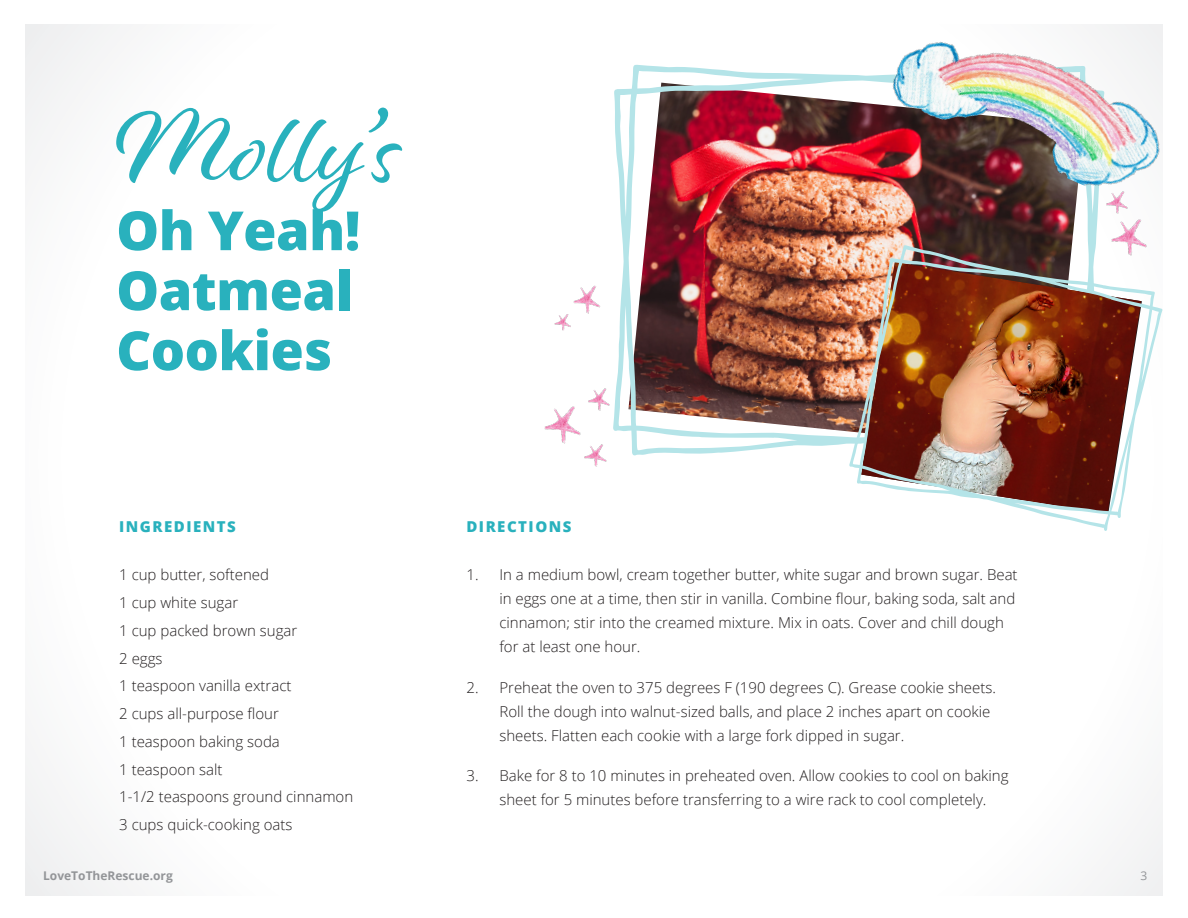
<style>
.page{position:relative;width:1188px;height:918px;background:#fff}
.page>*{position:absolute;margin:0;border:0;box-sizing:border-box;transform-origin:0 0}
.t1{font:108px "Alisha";color:#29b1bd}
.t2{font:800 54px/60px "Open Sans";letter-spacing:-.01em;color:#29b1bd}
.Recipe_Ingedients_list{font:300 15px/24px "Open Sans";color:#231f20}
.t3{font:800 15px "Open Sans";letter-spacing:.1em;color:#29b1bd}
.t4{font:700 12px "Open Sans";color:#939598}
.t5{font:12px "Open Sans";color:#939598}
</style>
<div class="page">
<img style="left:613px;top:65px;width:485px;height:391px">
<img style="left:573px;top:285px;width:27px;height:28px">
<img style="left:554px;top:314px;width:17px;height:16px">
<img style="left:544px;top:406px;width:37px;height:37px">
<img style="left:588px;top:388px;width:22px;height:23px">
<img style="left:584px;top:444px;width:23px;height:22px">
<img style="left:1111px;top:219px;width:35px;height:26px">
<img style="left:849px;top:245px;width:313px;height:286px">
<img style="left:882px;top:24px;width:281px;height:186px">
<p class="t1" style="left:116px;top:81px;width:287px">Molly’s</p>
<p class="t2" style="left:116px;top:198px;width:246px">Oh Yeah!</p>
<p class="t2" style="left:116px;top:258px;width:238px">Oatmeal<br>Cookies</p>
<p class="t3" style="left:119px;top:515px;width:118px">INGREDIENTS</p>
<p class="t3" style="left:466px;top:515px;width:107px">DIRECTIONS</p>
<p class="Recipe_Ingedients_list" style="left:499px;top:563px;width:520px;text-indent:-33px">1. In a medium bowl, cream together butter, white sugar and brown sugar. Beat in eggs one at a time, then stir in vanilla. Combine flour, baking soda, salt and cinnamon; stir into the creamed mixture. Mix in oats. Cover and chill dough for at least one hour.</p>
<p class="Recipe_Ingedients_list" style="left:499px;top:675px;width:498px;text-indent:-33px">2. Preheat the oven to 375 degrees F (190 degrees C). Grease cookie sheets.<br>Roll the dough into walnut-sized balls, and place 2 inches apart on cookie sheets. Flatten each cookie with a large fork dipped in sugar.</p>
<p class="Recipe_Ingedients_list" style="left:499px;top:763px;width:511px;text-indent:-33px">3. Bake for 8 to 10 minutes in preheated oven. Allow cookies to cool on baking sheet for 5 minutes before transferring to a wire rack to cool completely.</p>
<p class="Recipe_Ingedients_list" style="left:119px;top:563px;width:151px">1 cup butter, softened</p>
<p class="Recipe_Ingedients_list" style="left:119px;top:590px;width:120px">1 cup white sugar</p>
<p class="Recipe_Ingedients_list" style="left:119px;top:618px;width:180px">1 cup packed brown sugar</p>
<p class="Recipe_Ingedients_list" style="left:119px;top:646px;width:45px">2 eggs</p>
<p class="Recipe_Ingedients_list" style="left:119px;top:674px;width:174px">1 teaspoon vanilla extract</p>
<p class="Recipe_Ingedients_list" style="left:119px;top:701px;width:161px">2 cups all-purpose flour</p>
<p class="Recipe_Ingedients_list" style="left:119px;top:729px;width:162px">1 teaspoon baking soda</p>
<p class="Recipe_Ingedients_list" style="left:119px;top:757px;width:105px">1 teaspoon salt</p>
<p class="Recipe_Ingedients_list" style="left:119px;top:785px;width:236px">1-1/2 teaspoons ground cinnamon</p>
<p class="Recipe_Ingedients_list" style="left:119px;top:812px;width:175px">3 cups quick-cooking oats</p>
<p class="t4" style="left:43px;top:867px;width:131px">LoveToTheRescue.org</p>
<p class="t5" style="left:1141px;top:867px;width:8px">3</p>
</div>
